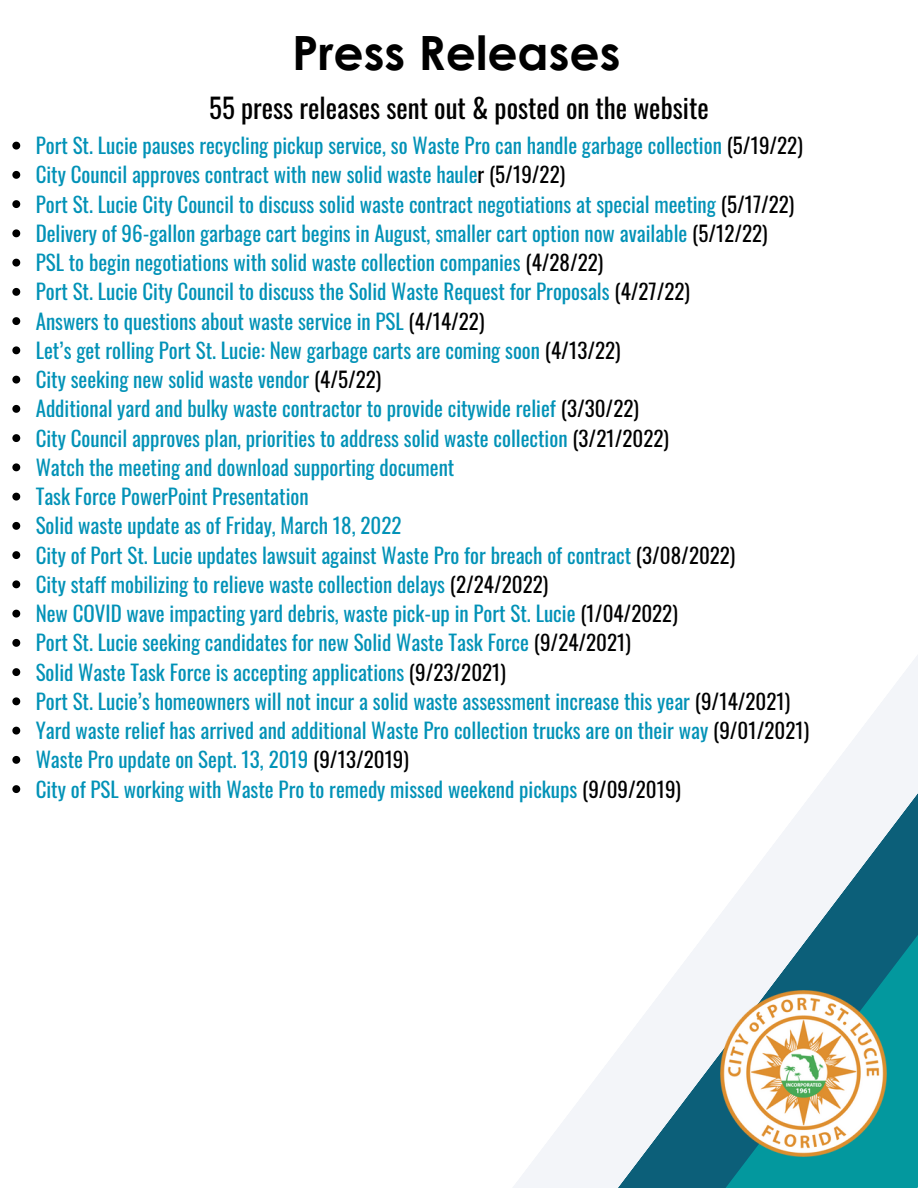
<style>
.page{position:relative;width:918px;height:1188px;background:#fff}
.page>*{position:absolute;margin:0;border:0;box-sizing:border-box;transform-origin:0 0}
.t1{font:700 47.25px "Century Gothic";color:#000}
.t2{font:27px "Oswald";color:#000}
.t3{font:21px/29.2px "Oswald";color:#0292b7}
.s1{color:#000}
</style>
<div class="page">
<svg style="left:513px;top:655px;width:405px;height:533px"></svg>
<img style="left:689px;top:959px;width:228px;height:228px">
<svg style="left:12px;top:142px;width:8px;height:8px"></svg>
<svg style="left:12px;top:171px;width:8px;height:8px"></svg>
<svg style="left:12px;top:200px;width:8px;height:8px"></svg>
<svg style="left:12px;top:229px;width:8px;height:8px"></svg>
<svg style="left:12px;top:259px;width:8px;height:8px"></svg>
<svg style="left:12px;top:288px;width:8px;height:8px"></svg>
<svg style="left:12px;top:317px;width:8px;height:8px"></svg>
<svg style="left:12px;top:346px;width:8px;height:8px"></svg>
<svg style="left:12px;top:376px;width:8px;height:8px"></svg>
<svg style="left:12px;top:405px;width:8px;height:8px"></svg>
<svg style="left:12px;top:434px;width:8px;height:8px"></svg>
<svg style="left:12px;top:463px;width:8px;height:8px"></svg>
<svg style="left:12px;top:493px;width:8px;height:8px"></svg>
<svg style="left:12px;top:522px;width:8px;height:8px"></svg>
<svg style="left:12px;top:551px;width:8px;height:8px"></svg>
<svg style="left:12px;top:580px;width:8px;height:8px"></svg>
<svg style="left:12px;top:610px;width:8px;height:8px"></svg>
<svg style="left:12px;top:639px;width:8px;height:8px"></svg>
<svg style="left:12px;top:668px;width:8px;height:8px"></svg>
<svg style="left:12px;top:697px;width:8px;height:8px"></svg>
<svg style="left:12px;top:727px;width:8px;height:8px"></svg>
<svg style="left:12px;top:756px;width:8px;height:8px"></svg>
<svg style="left:12px;top:785px;width:8px;height:8px"></svg>
<h1 class="t1" style="left:292px;top:23px;width:330px">Press Releases</h1>
<p class="t2" style="left:209px;top:87px;width:501px">55 press releases sent out &amp; posted on the website</p>
<p class="t3" style="left:36px;top:130px;width:775px">Port St. Lucie pauses recycling pickup service, so Waste Pro can handle garbage collection <span class="s1">(5/19/22)<br></span>City Council approves contract with new solid waste haule<span class="s1">r (5/19/22)<br></span>Port St. Lucie City Council to discuss solid waste contract negotiations at special meeting <span class="s1">(5/17/22)<br></span>Delivery of 96-gallon garbage cart begins in August, smaller cart option now available <span class="s1">(5/12/22)<br></span>PSL to begin negotiations with solid waste collection companies <span class="s1">(4/28/22)<br></span>Port St. Lucie City Council to discuss the Solid Waste Request for Proposals <span class="s1">(4/27/22)<br></span>Answers to questions about waste service in PSL <span class="s1">(4/14/22)<br></span>Let’s get rolling Port St. Lucie: New garbage carts are coming soon <span class="s1">(4/13/22)<br></span>City seeking new solid waste vendor <span class="s1">(4/5/22)<br></span>Additional yard and bulky waste contractor to provide citywide relief <span class="s1">(3/30/22)<br></span>City Council approves plan, priorities to address solid waste collection <span class="s1">(3/21/2022)<br></span>Watch the meeting and download supporting document<br>Task Force PowerPoint Presentation<br>Solid waste update as of Friday, March 18, 2022<br>City of Port St. Lucie updates lawsuit against Waste Pro for breach of contract <span class="s1">(3/08/2022)<br></span>City staff mobilizing to relieve waste collection delays <span class="s1">(2/24/2022)<br></span>New COVID wave impacting yard debris, waste pick-up in Port St. Lucie <span class="s1">(1/04/2022)<br></span>Port St. Lucie seeking candidates for new Solid Waste Task Force <span class="s1">(9/24/2021)<br></span>Solid Waste Task Force is accepting applications <span class="s1">(9/23/2021)<br></span>Port St. Lucie’s homeowners will not incur a solid waste assessment increase this year <span class="s1">(9/14/2021)<br></span>Yard waste relief has arrived and additional Waste Pro collection trucks are on their way <span class="s1">(9/01/2021)<br></span>Waste Pro update on Sept. 13, 2019 <span class="s1">(9/13/2019)<br></span>City of PSL working with Waste Pro to remedy missed weekend pickups <span class="s1">(9/09/2019)</span></p>
</div>
